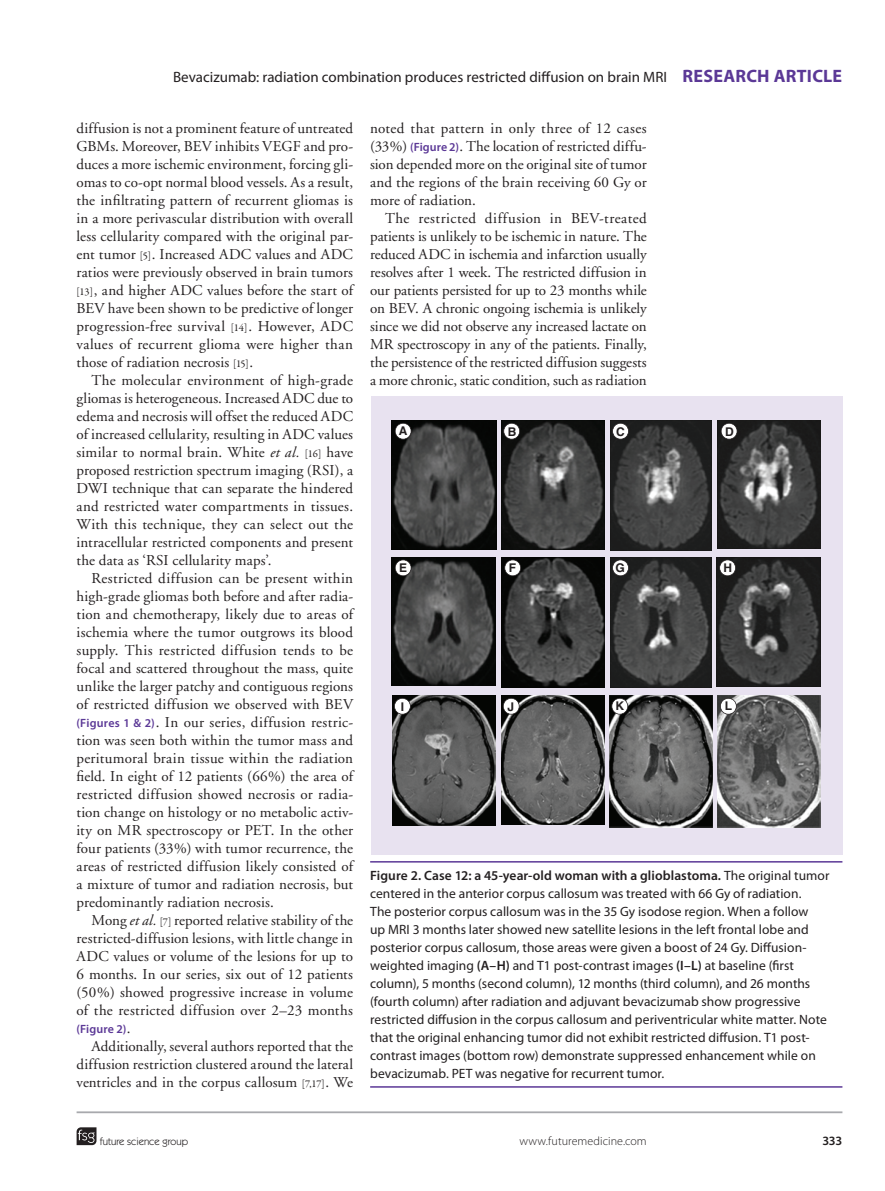
<style>
.page{position:relative;width:885px;height:1191px;background:#fff}
.page>*{position:absolute;margin:0;border:0;box-sizing:border-box;transform-origin:0 0}
.t1{font:15px/18px "Adobe Garamond";letter-spacing:.005em;color:#231f20;text-align:justify}
.t2{font:15px "Myriad Pro";color:#231f20}
.t3{font:13.5px/18px "Myriad Pro";letter-spacing:.005em;color:#231f20}
.t4{font:600 12.75px "Myriad Pro";color:#231f20}
.t5{font:300 12px "Myriad Pro";letter-spacing:.005em;color:#231f20}
.t6{font:700 12px "Helvetica LT Std";color:#231f20}
.t7{font:600 12px "Myriad Pro";letter-spacing:.01em;color:#5b3896}
.t8{font:10.5px "Itc Kabel";color:#231f20}
.s1{font-weight:700;font-size:18px;color:#5b3896}
.s2{font-family:"Garamond Premr Pro";font-size:10.5px}
.s3{font-style:italic}
.s4{font-family:"Myriad Pro";font-weight:600;font-size:12px;color:#5b3896}
.s5{font-family:"Adobe Garamond";font-weight:400;font-size:15px;color:#231f20}
.s6{font-weight:600}
</style>
<div class="page">
<svg style="left:77px;top:1127px;width:19px;height:18px"></svg>
<hr style="left:77px;top:1111px;width:765px;height:2px;background:#a8a9ad">
<hr style="left:370px;top:861px;width:472px;height:1px;background:#5b3896">
<hr style="left:370px;top:1086px;width:472px;height:1px;background:#5b3896">
<div style="left:371px;top:396px;width:471px;height:458px;background:#e8e2f0"></div>
<img style="left:717px;top:420px;width:102px;height:128px">
<img style="left:610px;top:420px;width:101px;height:130px">
<img style="left:501px;top:420px;width:104px;height:130px">
<img style="left:391px;top:420px;width:105px;height:130px">
<img style="left:716px;top:557px;width:104px;height:129px">
<img style="left:610px;top:557px;width:101px;height:131px">
<img style="left:501px;top:557px;width:103px;height:130px">
<img style="left:391px;top:557px;width:104px;height:128px">
<img style="left:717px;top:695px;width:102px;height:132px">
<img style="left:609px;top:695px;width:103px;height:132px">
<img style="left:501px;top:695px;width:103px;height:130px">
<img style="left:392px;top:695px;width:103px;height:130px">
<svg style="left:395px;top:423px;width:16px;height:16px"></svg>
<svg style="left:503px;top:423px;width:17px;height:16px"></svg>
<svg style="left:612px;top:423px;width:16px;height:16px"></svg>
<svg style="left:720px;top:423px;width:17px;height:16px"></svg>
<svg style="left:395px;top:559px;width:16px;height:17px"></svg>
<svg style="left:504px;top:559px;width:17px;height:17px"></svg>
<svg style="left:612px;top:559px;width:16px;height:17px"></svg>
<svg style="left:719px;top:559px;width:16px;height:17px"></svg>
<svg style="left:394px;top:698px;width:16px;height:16px"></svg>
<svg style="left:503px;top:698px;width:16px;height:16px"></svg>
<svg style="left:611px;top:698px;width:17px;height:16px"></svg>
<svg style="left:720px;top:698px;width:16px;height:16px"></svg>
<p class="t2" style="left:173px;top:67px;width:670px">Bevacizumab: radiation combination produces restricted diffusion on brain MRI <span class="s1">RESEARCH ARTICLE</span></p>
<p class="t1" style="left:77px;top:119px;width:278px">diffusion is not a prominent feature of untreated GBMs. Moreover, BEV inhibits VEGF and pro&shy;duces a more ischemic environment, forcing gli&shy;omas to co-opt normal blood vessels. As a result, the infiltrating pattern of recurrent gliomas is in a more perivascular distribution with overall less cellularity compared with the original par&shy;ent tumor <span class="s2">[5]</span>. Increased ADC values and ADC ratios were previously observed in brain tumors <span class="s2">[13]</span>, and higher ADC values before the start of BEV have been shown to be predictive of longer progression-free survival <span class="s2">[14]</span>. However, ADC values of recurrent glioma were higher than those of radiation necrosis <span class="s2">[15]</span>.</p>
<p class="t1" style="left:77px;top:371px;width:278px;text-indent:15px">The molecular environment of high-grade gliomas is heterogeneous. Increased ADC due to edema and necrosis will offset the reduced ADC of increased cellularity, resulting in ADC values similar to normal brain. White <span class="s3">et al.</span> <span class="s2">[16]</span> have proposed restriction spectrum imaging (RSI), a DWI technique that can separate the hindered and restricted water compartments in tissues.<br>With this technique, they can select out the intracellular restricted components and present the data as ‘RSI cellularity maps’.</p>
<p class="t1" style="left:77px;top:569px;width:278px;text-indent:15px">Restricted diffusion can be present within high-grade gliomas both before and after radia&shy;tion and chemotherapy, likely due to areas of ischemia where the tumor outgrows its blood supply. This restricted diffusion tends to be focal and scattered throughout the mass, quite unlike the larger patchy and contiguous regions of restricted diffusion we observed with BEV <span class="s4">(Figures 1 &amp; 2)</span>. In our series, diffusion restric&shy;tion was seen both within the tumor mass and peritumoral brain tissue within the radiation field. In eight of 12 patients (66%) the area of restricted diffusion showed necrosis or radia&shy;tion change on histology or no metabolic activ&shy;ity on MR spectroscopy or PET. In the other four patients (33%) with tumor recurrence, the areas of restricted diffusion likely consisted of a mixture of tumor and radiation necrosis, but predominantly radiation necrosis.</p>
<p class="t1" style="left:77px;top:911px;width:278px;text-indent:15px">Mong <span class="s3">et al.</span> <span class="s2">[7]</span> reported relative stability of the restricted-diffusion lesions, with little change in ADC values or volume of the lesions for up to 6 months. In our series, six out of 12 patients (50%) showed progressive increase in volume of the restricted diffusion over 2–23 months</p>
<p class="t7" style="left:77px;top:1021px;width:56px">(Figure 2)<span class="s5">.</span></p>
<p class="t1" style="left:77px;top:1037px;width:278px;text-indent:15px">Additionally, several authors reported that the diffusion restriction clustered around the lateral ventricles and in the corpus callosum <span class="s2">[7,17]</span>. We</p>
<p class="t1" style="left:370px;top:119px;width:278px">noted that pattern in only three of 12 cases (33%) <span class="s4">(Figure 2)</span>. The location of restricted diffu&shy;sion depended more on the original site of tumor and the regions of the brain receiving 60 Gy or more of radiation.</p>
<p class="t1" style="left:370px;top:209px;width:278px;text-indent:15px">The restricted diffusion in BEV-treated patients is unlikely to be ischemic in nature. The reduced ADC in ischemia and infarction usually resolves after 1 week. The restricted diffusion in our patients persisted for up to 23 months while on BEV. A chronic ongoing ischemia is unlikely since we did not observe any increased lactate on MR spectroscopy in any of the patients. Finally, the persistence of the restricted diffusion suggests a more chronic, static condition, such as radiation</p>
<p class="t6" style="left:399px;top:423px;width:10px">A</p>
<p class="t6" style="left:507px;top:424px;width:10px">B</p>
<p class="t6" style="left:616px;top:424px;width:10px">C</p>
<p class="t6" style="left:725px;top:424px;width:10px">D</p>
<p class="t6" style="left:399px;top:561px;width:10px">E</p>
<p class="t6" style="left:508px;top:561px;width:9px">F</p>
<p class="t6" style="left:615px;top:560px;width:11px">G</p>
<p class="t6" style="left:723px;top:560px;width:10px">H</p>
<p class="t6" style="left:401px;top:699px;width:5px">I</p>
<p class="t6" style="left:507px;top:699px;width:8px">J</p>
<p class="t6" style="left:615px;top:699px;width:10px">K</p>
<p class="t6" style="left:724px;top:698px;width:9px">L</p>
<p class="t3" style="left:370px;top:866px;width:461px"><span class="s6">Figure 2. Case 12: a 45-year-old woman with a glioblastoma.</span> The original tumor centered in the anterior corpus callosum was treated with 66 Gy of radiation.<br>The posterior corpus callosum was in the 35 Gy isodose region. When a follow<br>up MRI 3 months later showed new satellite lesions in the left frontal lobe and posterior corpus callosum, those areas were given a boost of 24 Gy. Diffusion&shy;weighted imaging <span class="s6">(A–H)</span> and T1 post-contrast images <span class="s6">(I–L)</span> at baseline (first column), 5 months (second column), 12 months (third column), and 26 months (fourth column) after radiation and adjuvant bevacizumab show progressive restricted diffusion in the corpus callosum and periventricular white matter. Note that the original enhancing tumor did not exhibit restricted diffusion. T1 post&shy;contrast images (bottom row) demonstrate suppressed enhancement while on bevacizumab. PET was negative for recurrent tumor.</p>
<p class="t8" style="left:100px;top:1135px;width:90px">future science group</p>
<p class="t5" style="left:519px;top:1134px;width:129px">www.futuremedicine.com</p>
<p class="t4" style="left:822px;top:1132px;width:22px">333</p>
</div>
